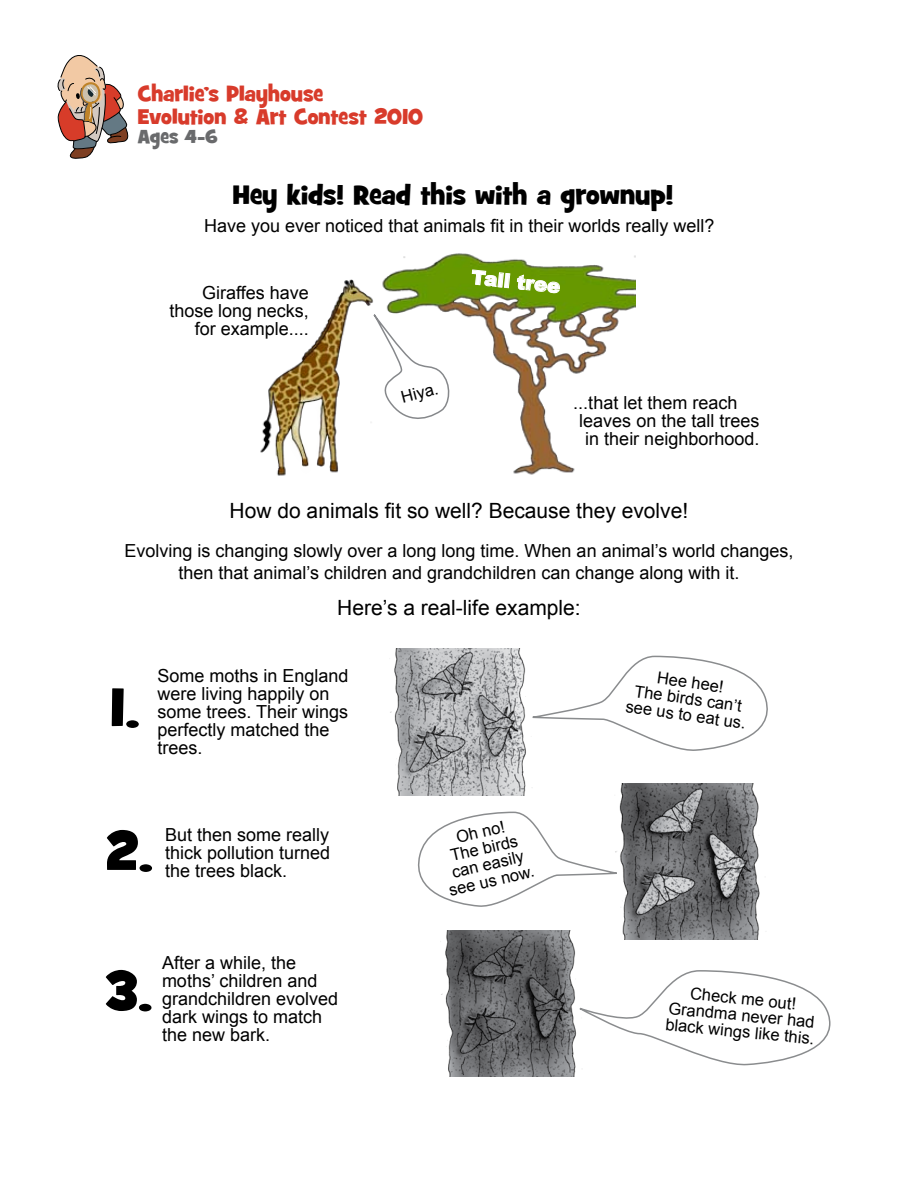
<style>
.page{position:relative;width:918px;height:1188px;background:#fff}
.page>*{position:absolute;margin:0;border:0;box-sizing:border-box;transform-origin:0 0}
.t1{font:54px "Grilled Cheese BTN";color:#000}
.t2{font:27px "Grilled Cheese BTN";letter-spacing:-.005em;color:#000}
.t3{font:21.45px/23.2px "Grilled Cheese BTN";color:#d83b2b}
.t4{font:21px "Arial";color:#000}
.t5{font:900 19.5px "Arial";color:#fff}
.t6{font:19.05px "Grilled Cheese BTN";color:#696a6c}
.t7{font:18px/18px "Arial";color:#000}
.t8{font:16.5px/16.5px "Arial";color:#000;text-align:center}
</style>
<div class="page">
<svg style="left:57px;top:55px;width:72px;height:104px"></svg>
<img style="left:382px;top:253px;width:253px;height:222px">
<img style="left:260px;top:279px;width:114px;height:197px">
<img style="left:390px;top:648px;width:143px;height:148px">
<img style="left:619px;top:783px;width:141px;height:157px">
<img style="left:440px;top:930px;width:137px;height:146px">
<svg style="left:531px;top:655px;width:237px;height:99px"></svg>
<svg style="left:373px;top:313px;width:81px;height:111px"></svg>
<svg style="left:417px;top:811px;width:200px;height:96px"></svg>
<svg style="left:579px;top:970px;width:252px;height:96px"></svg>
<svg style="left:472px;top:269px;width:39px;height:19px"></svg>
<svg style="left:517px;top:275px;width:43px;height:19px"></svg>
<p class="t3" style="left:138px;top:83px;width:287px">Charlie’s Playhouse<br>Evolution &amp; Art Contest 2010</p>
<p class="t6" style="left:138px;top:124px;width:81px">Ages 4-6</p>
<h2 class="t2" style="left:233px;top:177px;width:442px">Hey kids! Read this with a grownup!</h2>
<p class="t7" style="left:204px;top:217px;width:512px">Have you ever noticed that animals fit in their worlds really well?</p>
<p class="t7" style="left:170px;top:284px;width:141px;text-align:right">Giraffes have those long necks, for example....</p>
<p class="t5" style="left:473px;top:263px;width:91px;rotate:6deg">Tall tree</p>
<p class="t8" style="left:399px;top:390px;width:39px;rotate:-15deg">Hiya.</p>
<p class="t7" style="left:573px;top:394px;width:166px">...that let them reach</p>
<p class="t7" style="left:579px;top:412px;width:182px">leaves on the tall trees</p>
<p class="t7" style="left:585px;top:430px;width:176px">in their neighborhood.</p>
<p class="t4" style="left:230px;top:497px;width:460px">How do animals fit so well? Because they evolve!</p>
<p class="t7" style="left:124px;top:539px;width:671px;line-height:22.5px;text-align:center">Evolving is changing slowly over a long long time. When an animal’s world changes, then that animal’s children and grandchildren can change along with it.</p>
<p class="t4" style="left:337px;top:594px;width:245px">Here’s a real-life example:</p>
<h1 class="t1" style="left:110px;top:673px;width:31px">1.</h1>
<p class="t7" style="left:158px;top:666px;width:193px">Some moths in England were living happily on some trees. Their wings perfectly matched the trees.</p>
<h1 class="t1" style="left:106px;top:817px;width:49px">2.</h1>
<p class="t7" style="left:165px;top:825px;width:167px">But then some really thick pollution turned</p>
<p class="t7" style="left:165px;top:861px;width:124px">the trees black.</p>
<h1 class="t1" style="left:107px;top:957px;width:48px">3.</h1>
<p class="t7" style="left:162px;top:954px;width:178px">After a while, the moths’ children and grandchildren evolved dark wings to match the new bark.</p>
<p class="t8" style="left:436px;top:834px;width:89px;rotate:-13deg">Oh no!<br>The birds can easily see us now.</p>
<p class="t8" style="left:632px;top:666px;width:123px;rotate:8deg">Hee hee!<br>The birds can’t see us to eat us.</p>
<p class="t8" style="left:669px;top:984px;width:151px;rotate:5deg">Check me out!<br>Grandma never had black wings like this.</p>
</div>
